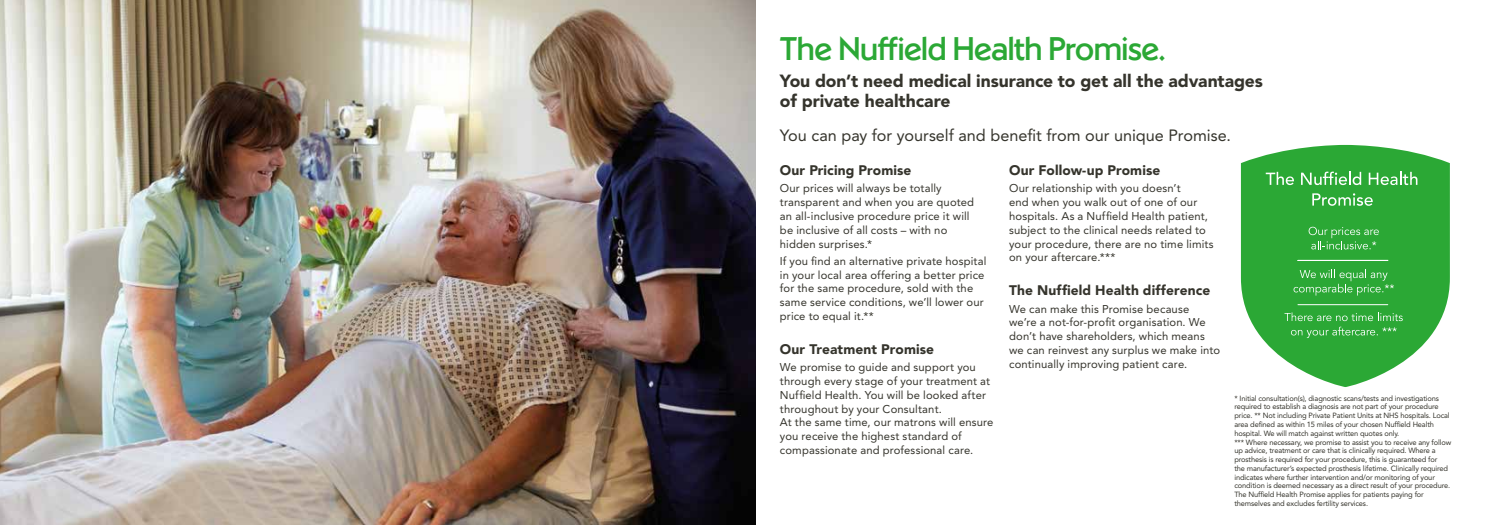
<style>
.page{position:relative;width:1489px;height:525px;background:#fff}
.page>*{position:absolute;margin:0;border:0;box-sizing:border-box;transform-origin:0 0}
.t1{font:32.5px "Nuffield Health Sans";letter-spacing:-.005em;color:#2ba835}
.t2{font:900 17.5px/20px "Avenir LT Std";letter-spacing:-.01em;color:#35342c}
.t3{font:16.25px "Avenir LT Std";color:#35342c}
.t4{font:900 13.75px "Avenir LT Std";letter-spacing:.01em;color:#35342c}
.t5{font:11.25px/13.8px "Avenir LT Std";letter-spacing:.01em;color:#35342c}
.t6{font:7.5px/8.8px "Avenir LT Std";letter-spacing:-.02em;color:#35342c}
</style>
<div class="page">
<img style="left:0;top:0;width:755px;height:524px">
<svg style="left:1240px;top:145px;width:209px;height:242px;fill:#2ba835"></svg>
<svg style="left:1265px;top:172px;width:28px;height:13px"></svg>
<svg style="left:1300px;top:171px;width:60px;height:14px"></svg>
<svg style="left:1368px;top:172px;width:49px;height:13px"></svg>
<svg style="left:1312px;top:193px;width:60px;height:13px"></svg>
<svg style="left:1308px;top:227px;width:70px;height:22px;background:#4ab452"></svg>
<svg style="left:1293px;top:269px;width:100px;height:26px;background:#46b34f"></svg>
<svg style="left:1284px;top:312px;width:118px;height:26px;background:#43b24c"></svg>
<hr style="left:1297px;top:304px;width:90px;height:1px;background:#fff">
<h1 class="t1" style="left:780px;top:29px;width:386px">The Nuffield Health Promise.</h1>
<h2 class="t2" style="left:780px;top:71px;width:484px">You don’t need medical insurance to get all the advantages of private healthcare</h2>
<h3 class="t3" style="left:780px;top:126px;width:452px">You can pay for yourself and benefit from our unique Promise.</h3>
<p class="t4" style="left:780px;top:162px;width:133px">Our Pricing Promise</p>
<p class="t5" style="left:780px;top:182px;width:196px">Our prices will always be totally transparent and when you are quoted an all-inclusive procedure price it will be inclusive of all costs – with no hidden surprises.*</p>
<p class="t5" style="left:780px;top:254px;width:208px">If you find an alternative private hospital in your local area offering a better price for the same procedure, sold with the same service conditions, we’ll lower our price to equal it.**</p>
<p class="t4" style="left:780px;top:340px;width:156px">Our Treatment Promise</p>
<p class="t5" style="left:780px;top:360px;width:215px">We promise to guide and support you through every stage of your treatment at Nuffield Health. You will be looked after throughout by your Consultant.<br>At the same time, our matrons will ensure you receive the highest standard of compassionate and professional care.</p>
<p class="t4" style="left:1009px;top:162px;width:153px">Our Follow-up Promise</p>
<p class="t5" style="left:1009px;top:182px;width:206px">Our relationship with you doesn’t<br>end when you walk out of one of our hospitals. As a Nuffield Health patient, subject to the clinical needs related to your procedure, there are no time limits on your aftercare.***</p>
<p class="t4" style="left:1009px;top:282px;width:203px">The Nuffield Health difference</p>
<p class="t5" style="left:1009px;top:302px;width:212px">We can make this Promise because<br>we’re a not-for-profit organisation. We don’t have shareholders, which means we can reinvest any surplus we make into continually improving patient care.</p>
<p class="t6" style="left:1234px;top:393px;width:218px">* Initial consultation(s), diagnostic scans/tests and investigations required to establish a diagnosis are not part of your procedure price. ** Not including Private Patient Units at NHS hospitals. Local area defined as within 15 miles of your chosen Nuffield Health hospital. We will match against written quotes only.<br>*** Where necessary, we promise to assist you to receive any follow up advice, treatment or care that is clinically required. Where a prosthesis is required for your procedure, this is guaranteed for<br>the manufacturer’s expected prosthesis lifetime. Clinically required indicates where further intervention and/or monitoring of your condition is deemed necessary as a direct result of your procedure.<br>The Nuffield Health Promise applies for patients paying for themselves and excludes fertility services.</p>
</div>
